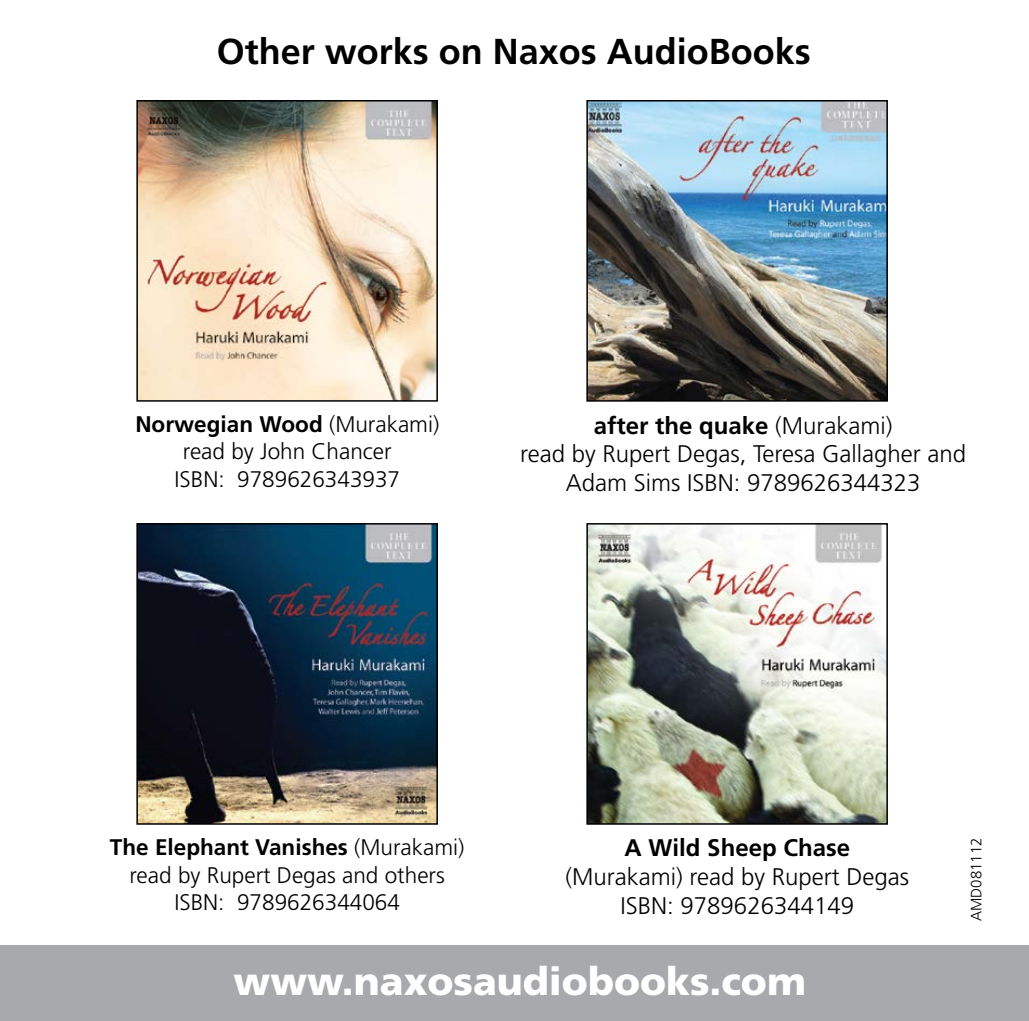
<style>
.page{position:relative;width:1029px;height:1021px;background:#fff}
.page>*{position:absolute;margin:0;border:0;box-sizing:border-box;transform-origin:0 0}
.t1{font:900 39px "Frutiger";color:#fff}
.t2{font:700 36px "Frutiger";color:#000}
.t3{font:300 24px/28.8px "Frutiger";color:#000;text-align:center}
.t4{font:700 24px "Frutiger";color:#000}
.t5{font:300 22.5px/27px "Frutiger";color:#000;text-align:center}
.t6{font:300 15px "Frutiger";color:#000}
.s1{font-weight:700}
</style>
<div class="page">
<div style="left:0;top:945px;width:1029px;height:75px;background:#a7a9ac"></div>
<img style="left:139px;top:103px;width:296px;height:295px">
<div style="left:136px;top:100px;width:302px;height:301px;border:2px solid #000"></div>
<img style="left:589px;top:103px;width:296px;height:295px">
<div style="left:586px;top:100px;width:302px;height:301px;border:2px solid #000"></div>
<img style="left:139px;top:526px;width:296px;height:295px">
<div style="left:136px;top:523px;width:302px;height:301px;border:2px solid #000"></div>
<img style="left:589px;top:526px;width:296px;height:295px">
<div style="left:586px;top:523px;width:302px;height:301px;border:2px solid #000"></div>
<h2 class="t2" style="left:217px;top:30px;width:596px">Other works on Naxos AudioBooks</h2>
<p class="t5" style="left:135px;top:411px;width:305px"><span class="s1">Norwegian Wood</span> (Murakami) read by John Chancer<br>ISBN: 9789626343937</p>
<p class="t3" style="left:520px;top:411px;width:447px"><span class="s1">after the quake</span> (Murakami)<br>read by Rupert Degas, Teresa Gallagher and<br>Adam Sims ISBN: 9789626344323</p>
<p class="t5" style="left:110px;top:834px;width:356px"><span class="s1">The Elephant Vanishes</span> (Murakami) read by Rupert Degas and others<br>ISBN: 9789626344064</p>
<p class="t4" style="left:625px;top:834px;width:227px">A Wild Sheep Chase</p>
<p class="t3" style="left:565px;top:862px;width:345px">(Murakami) read by Rupert Degas<br>ISBN: 9789626344149</p>
<h1 class="t1" style="left:234px;top:957px;width:574px">www.naxosaudiobooks.com</h1>
<p class="t6" style="left:968px;top:921px;width:85px;rotate:-90deg">AMD081112</p>
</div>
